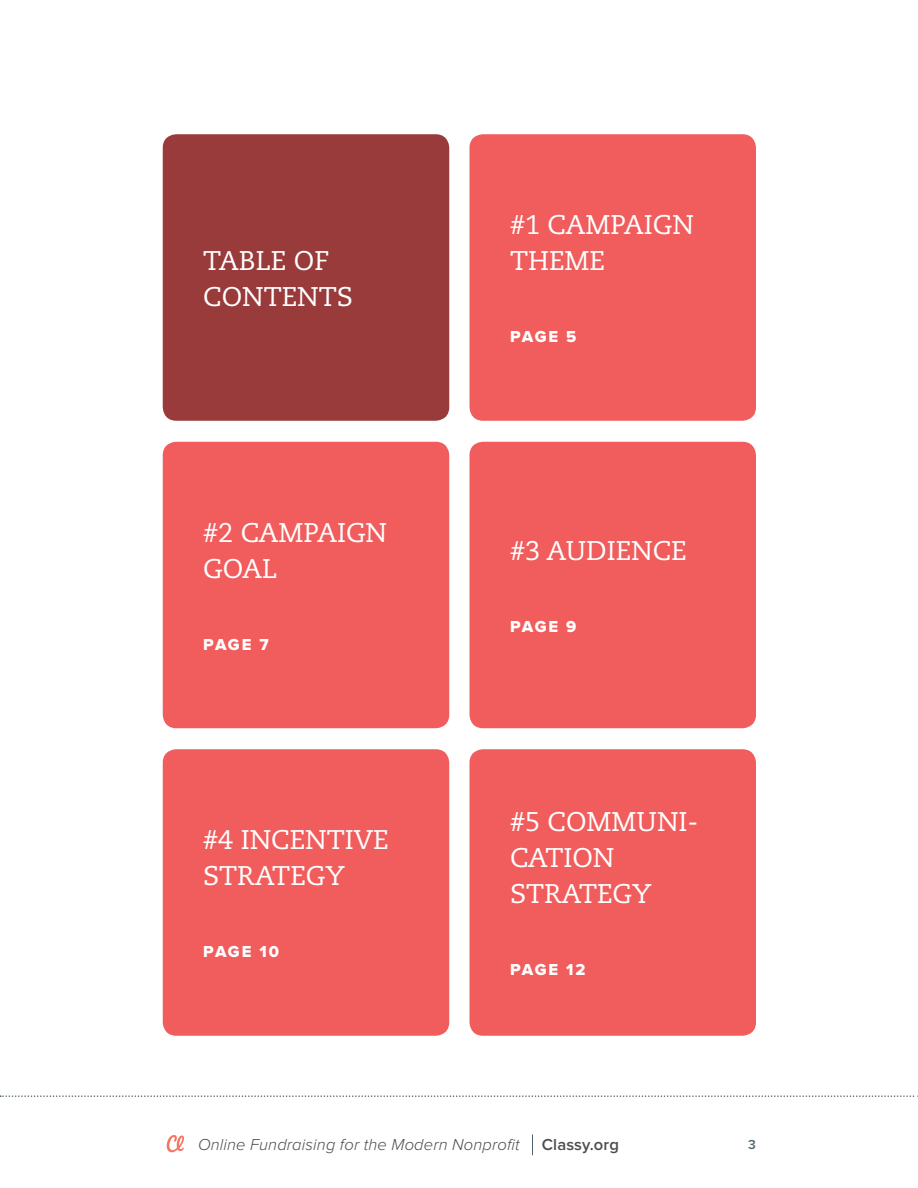
<style>
.page{position:relative;width:918px;height:1188px;background:#fff}
.page>*{position:absolute;margin:0;border:0;box-sizing:border-box;transform-origin:0 0}
.Table_of_Contents{font:27px/36px "Caecilia CE";color:#fff}
.t1{font:italic 300 16.5px "Proxima Nova";letter-spacing:.01em;color:#4d4d4d}
.Page_Number{font:16.5px "Proxima Nova Extrabld";letter-spacing:.09em;color:#fff}
.t2{font:600 16.5px "Proxima Nova";letter-spacing:.01em;color:#4d4d4d}
.t3{font:600 13.5px "Proxima Nova";color:#51636f}
</style>
<div class="page">
<svg style="left:0;top:1095px;width:918px;height:2px"></svg>
<div style="left:163px;top:134px;width:286px;height:287px;background:#993a3b;border-radius:14px"></div>
<div style="left:163px;top:442px;width:286px;height:286px;background:#f15c5c;border-radius:14px"></div>
<div style="left:163px;top:749px;width:286px;height:287px;background:#f15c5c;border-radius:14px"></div>
<div style="left:470px;top:749px;width:286px;height:287px;background:#f15c5c;border-radius:14px"></div>
<div style="left:470px;top:134px;width:286px;height:287px;background:#f15c5c;border-radius:14px"></div>
<div style="left:470px;top:442px;width:286px;height:286px;background:#f15c5c;border-radius:14px"></div>
<svg style="left:167px;top:1135px;width:17px;height:17px"></svg>
<svg style="left:532px;top:1134px;width:1px;height:21px"></svg>
<p class="Table_of_Contents" style="left:203px;top:242px;width:151px">TABLE OF<br>CONTENTS</p>
<p class="Table_of_Contents" style="left:203px;top:514px;width:185px">#2 CAMPAIGN<br>GOAL</p>
<p class="Page_Number" style="left:203px;top:637px;width:67px">PAGE 7</p>
<p class="Table_of_Contents" style="left:203px;top:821px;width:187px">#4 INCENTIVE<br>STRATEGY</p>
<p class="Page_Number" style="left:203px;top:944px;width:77px">PAGE 10</p>
<p class="Table_of_Contents" style="left:510px;top:206px;width:185px">#1 CAMPAIGN<br>THEME</p>
<p class="Page_Number" style="left:510px;top:329px;width:68px">PAGE 5</p>
<p class="Table_of_Contents" style="left:510px;top:532px;width:178px">#3 AUDIENCE</p>
<p class="Page_Number" style="left:510px;top:619px;width:68px">PAGE 9</p>
<p class="Table_of_Contents" style="left:510px;top:803px;width:190px">#5 COMMUNI-<br>CATION<br>STRATEGY</p>
<p class="Page_Number" style="left:510px;top:962px;width:77px">PAGE 12</p>
<p class="t1" style="left:198px;top:1137px;width:323px">Online Fundraising for the Modern Nonprofit</p>
<p class="t2" style="left:542px;top:1137px;width:79px">Classy.org</p>
<p class="t3" style="left:748px;top:1138px;width:9px">3</p>
</div>
